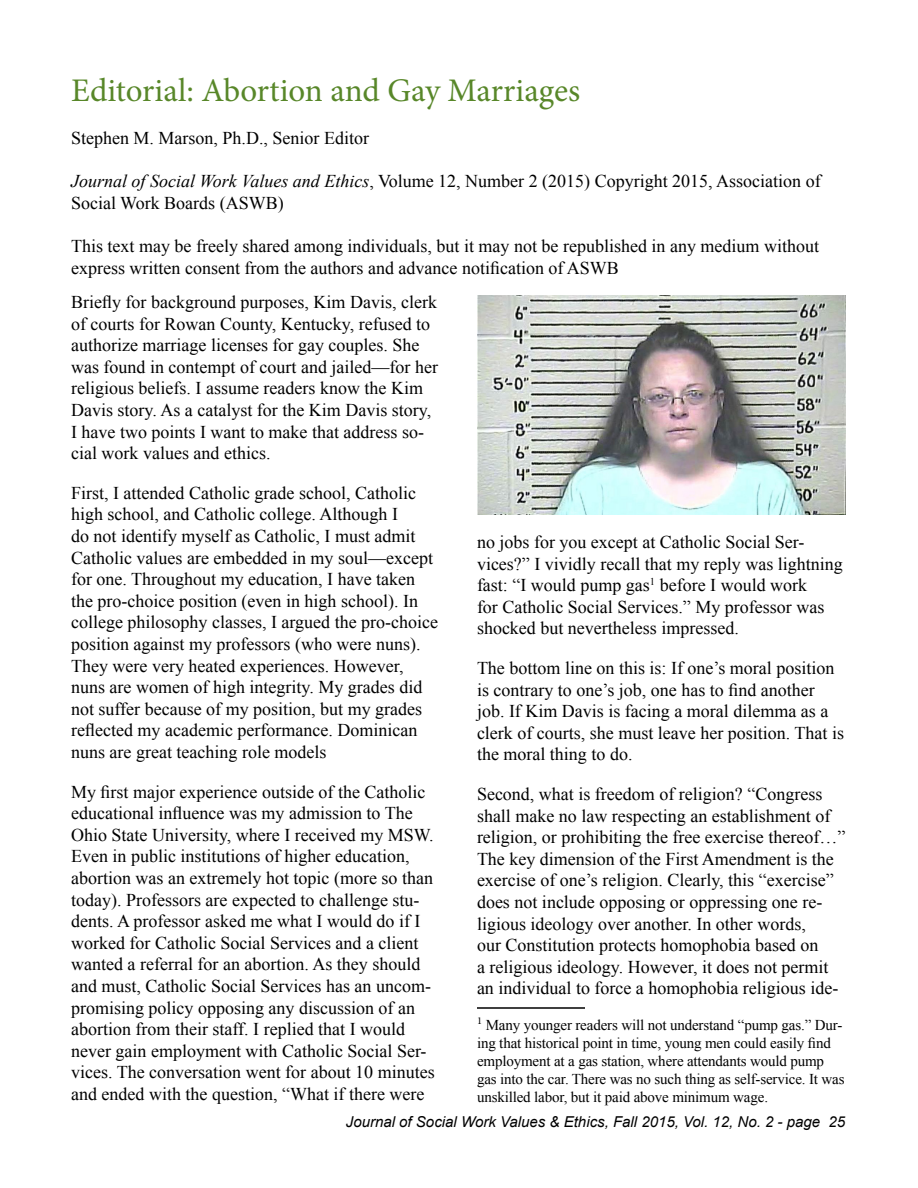
<style>
.page{position:relative;width:918px;height:1188px;background:#fff}
.page>*{position:absolute;margin:0;border:0;box-sizing:border-box;transform-origin:0 0}
.t1{font:33px "Minion Pro";color:#588729}
.Paragraph_Style_1{font:18px/21.6px "Times New Roman";color:#000}
.No_Spacing{font:18px/21.6px "Times New Roman";color:#000}
.t2{font:15px/18px "Times New Roman";letter-spacing:-.01em;color:#000}
.t3{font:italic 15px "Arial";color:#000}
.s1{font-style:italic}
</style>
<div class="page">
<img style="left:477px;top:296px;width:369px;height:218px">
<hr style="left:477px;top:1007px;width:108px;height:2px;background:#000">
<p class="t1" style="left:71px;top:68px;width:511px">Editorial: Abortion and Gay Marriages</p>
<p class="No_Spacing" style="left:71px;top:127px;width:299px">Stephen M. Marson, Ph.D., Senior Editor</p>
<p class="No_Spacing" style="left:71px;top:170px;width:751px"><span class="s1">Journal of Social Work Values and Ethics</span>, Volume 12, Number 2 (2015) Copyright 2015, Association of<br>Social Work Boards (ASWB)</p>
<p class="No_Spacing" style="left:71px;top:235px;width:749px">This text may be freely shared among individuals, but it may not be republished in any medium without express written consent from the authors and advance notification of ASWB</p>
<p class="Paragraph_Style_1" style="left:71px;top:291px;width:368px">Briefly for background purposes, Kim Davis, clerk of courts for Rowan County, Kentucky, refused to authorize marriage licenses for gay couples. She was found in contempt of court and jailed—for her religious beliefs. I assume readers know the Kim Davis story. As a catalyst for the Kim Davis story, I have two points I want to make that address so&shy;cial work values and ethics.</p>
<p class="Paragraph_Style_1" style="left:71px;top:482px;width:369px">First, I attended Catholic grade school, Catholic high school, and Catholic college. Although I<br>do not identify myself as Catholic, I must admit Catholic values are embedded in my soul—except for one. Throughout my education, I have taken the pro-choice position (even in high school). In college philosophy classes, I argued the pro-choice position against my professors (who were nuns).<br>They were very heated experiences. However, nuns are women of high integrity. My grades did not suffer because of my position, but my grades reflected my academic performance. Dominican nuns are great teaching role models</p>
<p class="Paragraph_Style_1" style="left:71px;top:780px;width:365px">My first major experience outside of the Catholic educational influence was my admission to The Ohio State University, where I received my MSW.<br>Even in public institutions of higher education, abortion was an extremely hot topic (more so than today). Professors are expected to challenge stu&shy;dents. A professor asked me what I would do if I worked for Catholic Social Services and a client wanted a referral for an abortion. As they should and must, Catholic Social Services has an uncom&shy;promising policy opposing any discussion of an abortion from their staff. I replied that I would never gain employment with Catholic Social Ser&shy;vices. The conversation went for about 10 minutes and ended with the question, “What if there were</p>
<p class="Paragraph_Style_1" style="left:477px;top:531px;width:367px">no jobs for you except at Catholic Social Ser&shy;vices?” I vividly recall that my reply was lightning fast: “I would pump gas<sup>1</sup> before I would work<br>for Catholic Social Services.” My professor was shocked but nevertheless impressed.</p>
<p class="Paragraph_Style_1" style="left:477px;top:657px;width:369px">The bottom line on this is: If one’s moral position is contrary to one’s job, one has to find another job. If Kim Davis is facing a moral dilemma as a clerk of courts, she must leave her position. That is the moral thing to do.</p>
<p class="Paragraph_Style_1" style="left:477px;top:783px;width:370px">Second, what is freedom of religion? “Congress shall make no law respecting an establishment of religion, or prohibiting the free exercise thereof…” The key dimension of the First Amendment is the exercise of one’s religion. Clearly, this “exercise” does not include opposing or oppressing one re&shy;ligious ideology over another. In other words,<br>our Constitution protects homophobia based on<br>a religious ideology. However, it does not permit an individual to force a homophobia religious ide-</p>
<p class="t2" style="left:477px;top:1015px;width:369px"><sup>1</sup> Many younger readers will not understand “pump gas.” Dur&shy;ing that historical point in time, young men could easily find employment at a gas station, where attendants would pump gas into the car. There was no such thing as self-service. It was unskilled labor, but it paid above minimum wage.</p>
<p class="t3" style="left:346px;top:1112px;width:501px">Journal of Social Work Values &amp; Ethics, Fall 2015, Vol. 12, No. 2 - page 25</p>
</div>
